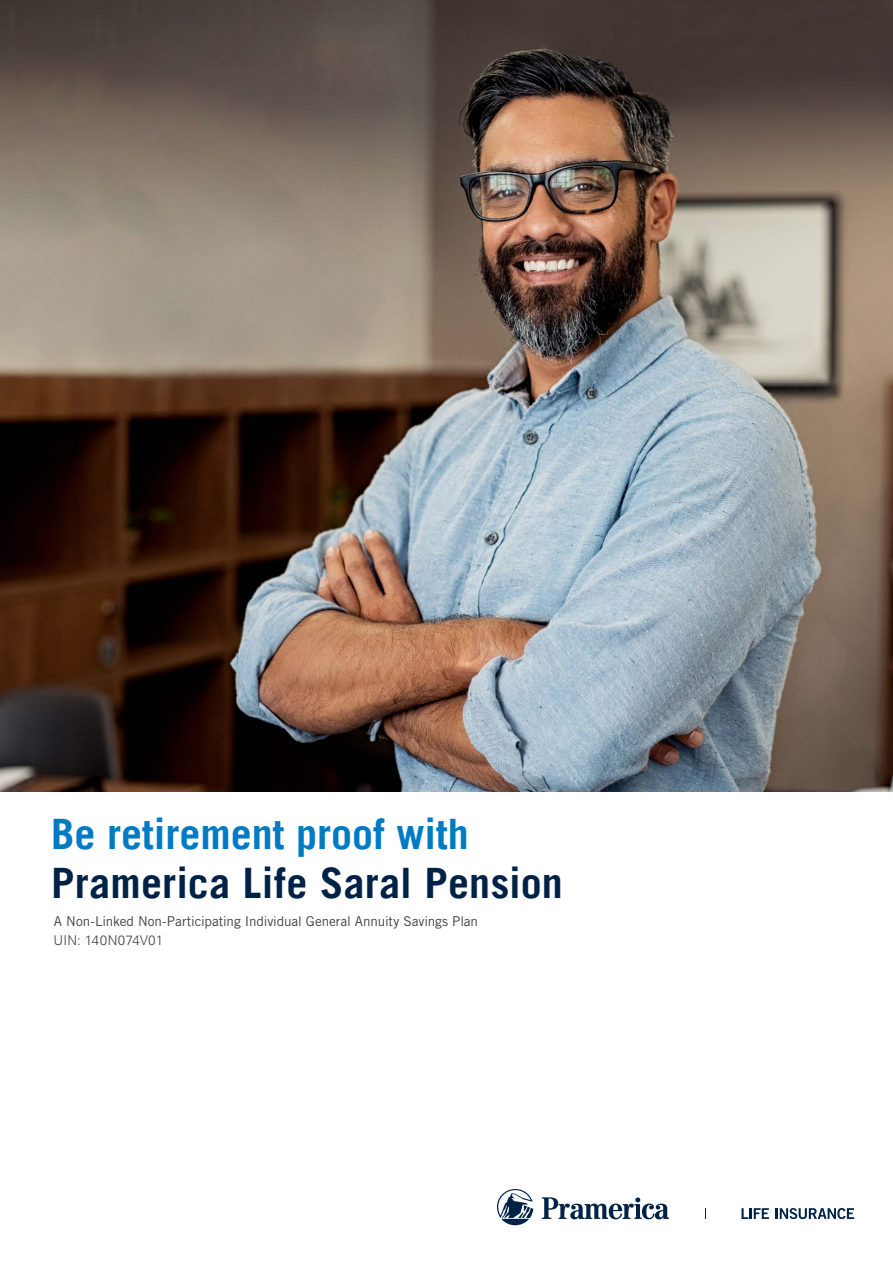
<style>
.page{position:relative;width:893px;height:1263px;background:#fff}
.page>*{position:absolute;margin:0;border:0;box-sizing:border-box;transform-origin:0 0}
.t1{font:700 42px "Trade Gothic LT";letter-spacing:.005em;color:#002247}
.t2{font:700 42px "Trade Gothic LT";color:#007bc3}
.t3{font:13.5px "Trade Gothic LT Std";letter-spacing:-.005em;color:#414042}
.t4{font:300 13.5px "Univers LT Std";letter-spacing:.01em;color:#414042}
</style>
<div class="page">
<svg style="left:497px;top:1189px;width:36px;height:36px"></svg>
<svg style="left:542px;top:1197px;width:127px;height:22px"></svg>
<svg style="left:741px;top:1208px;width:28px;height:11px"></svg>
<svg style="left:776px;top:1208px;width:78px;height:11px"></svg>
<img style="left:0;top:0;width:893px;height:791px">
<h1 class="t2" style="left:51px;top:809px;width:419px">Be retirement proof with</h1>
<h1 class="t1" style="left:51px;top:857px;width:513px">Pramerica Life Saral Pension</h1>
<p class="t3" style="left:54px;top:913px;width:426px">A Non-Linked Non-Participating Individual General Annuity Savings Plan</p>
<p class="t4" style="left:54px;top:932px;width:111px">UIN: 140N074V01</p>
</div>
